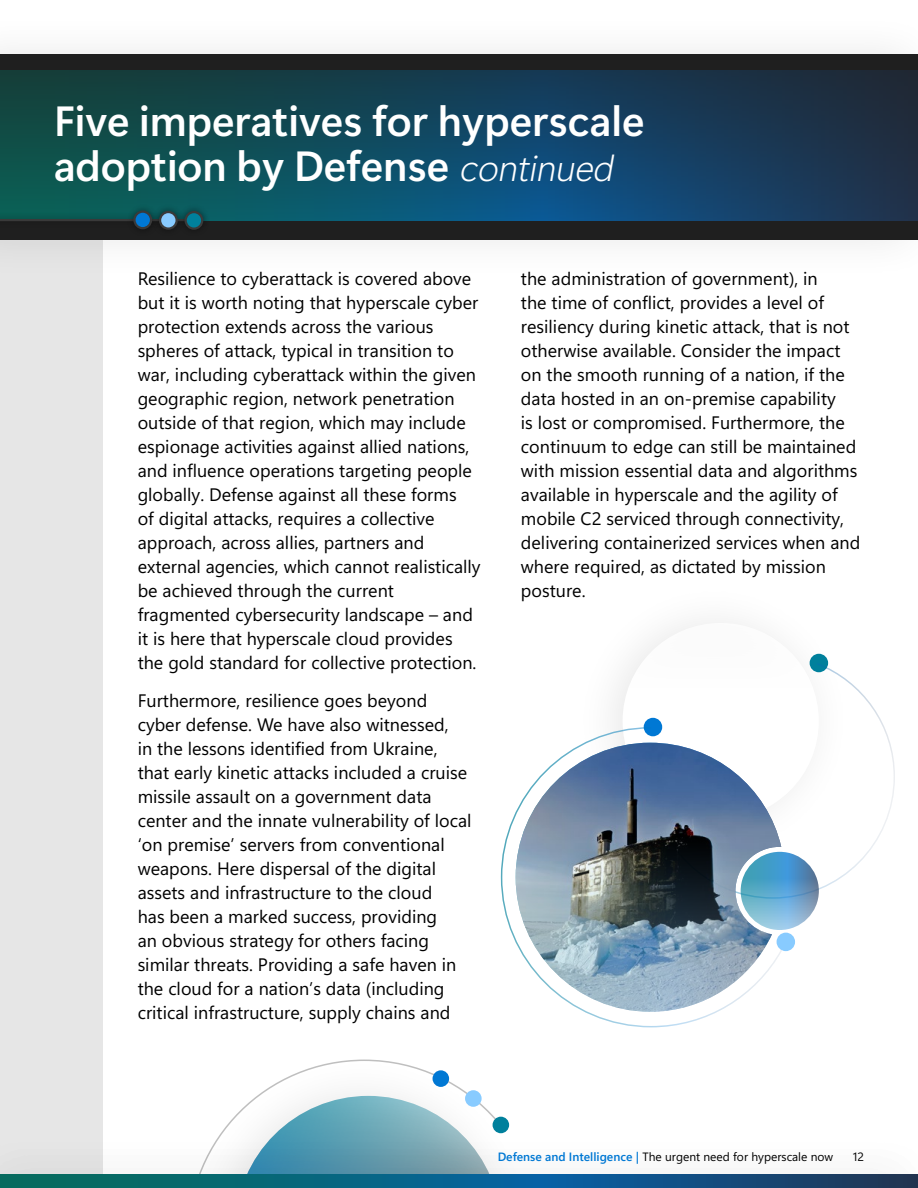
<style>
.page{position:relative;width:918px;height:1188px;background:#fff}
.page>*{position:absolute;margin:0;border:0;box-sizing:border-box;transform-origin:0 0}
.t1{font:42px/45px "Segoe Sans 240000";color:#fff}
.Body{font:18px/24px "Segoe Sans a 8000";color:#000}
.t2{font:12px "Segoe Sans a 8000";color:#000}
.s1{font-family:"Segoe Sans 240000 15 e 0000";font-style:italic;font-size:36px}
.s2{color:#0078d4}
</style>
<div class="page">
<div style="left:0;top:188px;width:103px;height:987px;background:#e6e6e6"></div>
<div style="left:0;top:10px;width:918px;height:273px;background:#000;opacity:.1"></div>
<div style="left:0;top:54px;width:918px;height:185px;background:#1f1f1f"></div>
<svg style="left:0;top:71px;width:918px;height:149px;background:#134559"></svg>
<div style="left:0;top:212px;width:210px;height:16px;background:#000;opacity:.44"></div>
<hr style="left:0;top:219px;width:203px;height:2px;background:#3a3a3a">
<div style="left:126px;top:204px;width:33px;height:32px;background:#000;opacity:.44"></div>
<div style="left:134px;top:212px;width:17px;height:16px;background:#0078d4;border-radius:50%"></div>
<div style="left:133px;top:211px;width:19px;height:18px;border:2px solid #3a3a3a;border-radius:50%"></div>
<div style="left:152px;top:204px;width:32px;height:32px;background:#000;opacity:.44"></div>
<svg style="left:160px;top:212px;width:17px;height:17px"></svg>
<div style="left:159px;top:211px;width:19px;height:19px;border:2px solid #3a3a3a;border-radius:50%"></div>
<div style="left:178px;top:204px;width:32px;height:32px;background:#000;opacity:.44"></div>
<div style="left:186px;top:212px;width:16px;height:17px;background:#00809c;border-radius:50%"></div>
<div style="left:185px;top:211px;width:18px;height:19px;border:2px solid #3a3a3a;border-radius:50%"></div>
<div style="left:644px;top:718px;width:18px;height:18px;background:#0078d4;border-radius:50%"></div>
<div style="left:777px;top:933px;width:18px;height:18px;background:#88cbff;border-radius:50%"></div>
<div style="left:810px;top:654px;width:18px;height:18px;background:#00809c;border-radius:50%"></div>
<svg style="left:500px;top:726px;width:284px;height:302px"></svg>
<svg style="left:650px;top:662px;width:245px;height:237px"></svg>
<svg style="left:741px;top:852px;width:78px;height:78px;background:#679ecb"></svg>
<img style="left:516px;top:743px;width:265px;height:269px">
<div style="left:139px;top:1018px;width:384px;height:170px;background:#fff"></div>
<svg style="left:222px;top:1059px;width:279px;height:72px"></svg>
<div style="left:0;top:1131px;width:918px;height:57px;background:#000;opacity:.1"></div>
<svg style="left:1px;top:1175px;width:916px;height:13px;background:#0c5b7a"></svg>
<h2 class="t1" style="left:54px;top:98px;width:592px">Five imperatives for hyperscale adoption by Defense <span class="s1">continued</span></h2>
<p class="Body" style="left:138px;top:266px;width:344px">Resilience to cyberattack is covered above but it is worth noting that hyperscale cyber protection extends across the various spheres of attack, typical in transition to war, including cyberattack within the given geographic region, network penetration outside of that region, which may include espionage activities against allied nations, and influence operations targeting people globally. Defense against all these forms<br>of digital attacks, requires a collective approach, across allies, partners and external agencies, which cannot realistically be achieved through the current fragmented cybersecurity landscape – and it is here that hyperscale cloud provides the gold standard for collective protection.</p>
<p class="Body" style="left:138px;top:688px;width:335px">Furthermore, resilience goes beyond cyber defense. We have also witnessed,<br>in the lessons identified from Ukraine, that early kinetic attacks included a cruise missile assault on a government data center and the innate vulnerability of local ‘on premise’ servers from conventional weapons. Here dispersal of the digital assets and infrastructure to the cloud<br>has been a marked success, providing<br>an obvious strategy for others facing similar threats. Providing a safe haven in the cloud for a nation’s data (including critical infrastructure, supply chains and</p>
<p class="Body" style="left:521px;top:266px;width:341px">the administration of government), in<br>the time of conflict, provides a level of resiliency during kinetic attack, that is not otherwise available. Consider the impact on the smooth running of a nation, if the data hosted in an on-premise capability<br>is lost or compromised. Furthermore, the continuum to edge can still be maintained with mission essential data and algorithms available in hyperscale and the agility of mobile C2 serviced through connectivity, delivering containerized services when and where required, as dictated by mission posture.</p>
<p class="t2" style="left:498px;top:1148px;width:337px"><span class="s2">Defense and Intelligence |</span> The urgent need for hyperscale now</p>
<p class="t2" style="left:853px;top:1148px;width:13px">12</p>
</div>
